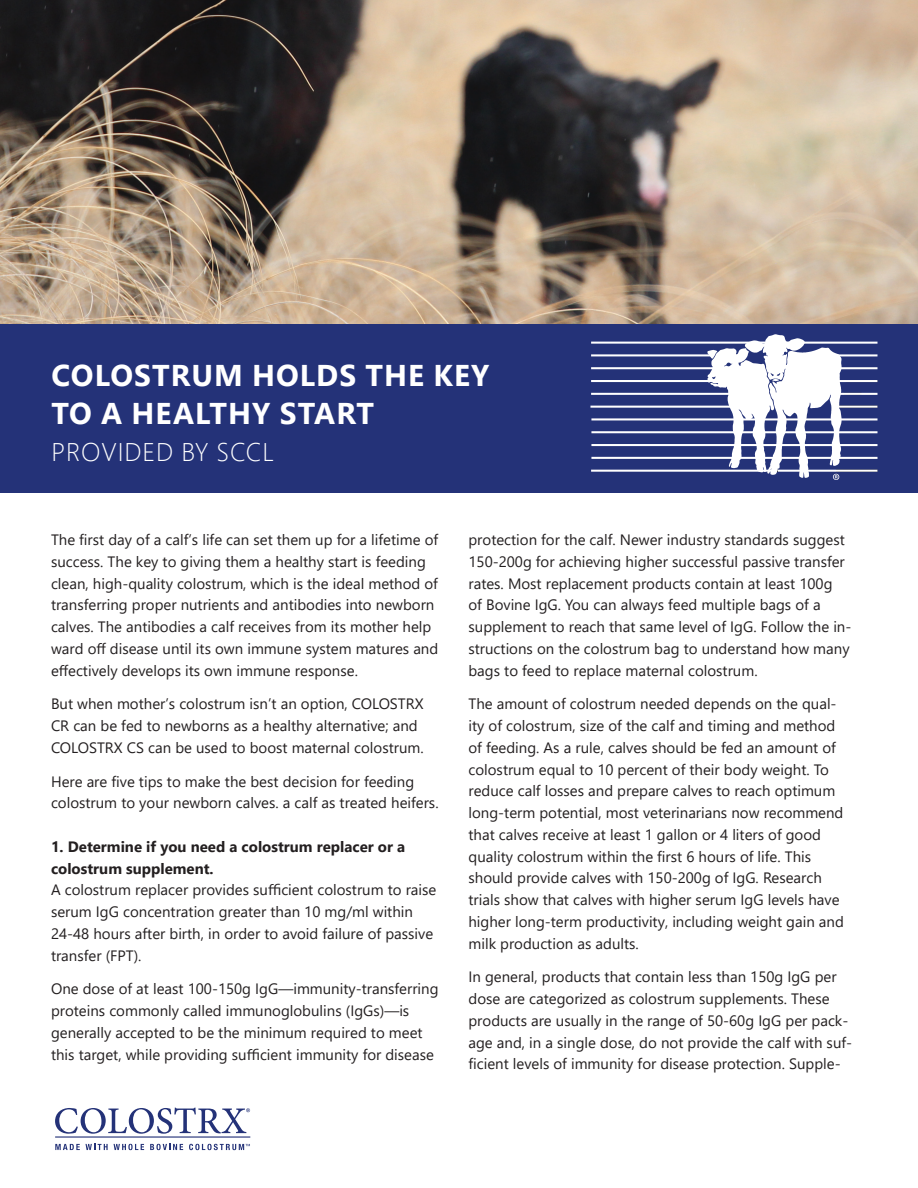
<style>
.page{position:relative;width:918px;height:1188px;background:#fff}
.page>*{position:absolute;margin:0;border:0;box-sizing:border-box;transform-origin:0 0}
.t1{font:700 30px/37.5px "Segoe UI";letter-spacing:.035em;color:#fff}
.t2{font:300 25.5px "Segoe UI";letter-spacing:.035em;color:#fff}
.t3{font:15px/21.8px "Segoe UI";color:#231f20}
.t4{font:700 15px/21.8px "Segoe UI";color:#231f20}
</style>
<div class="page">
<img style="left:0;top:0;width:918px;height:325px">
<div style="left:0;top:325px;width:918px;height:168px;background:#243278"></div>
<hr style="left:777px;top:470px;width:100px;height:2px;background:#fff">
<hr style="left:591px;top:470px;width:181px;height:2px;background:#fff">
<hr style="left:591px;top:457px;width:287px;height:2px;background:#fff">
<hr style="left:591px;top:444px;width:286px;height:2px;background:#fff">
<hr style="left:591px;top:431px;width:286px;height:2px;background:#fff">
<hr style="left:591px;top:418px;width:286px;height:2px;background:#fff">
<hr style="left:837px;top:406px;width:40px;height:2px;background:#fff">
<hr style="left:590px;top:406px;width:166px;height:2px;background:#fff">
<hr style="left:830px;top:393px;width:47px;height:2px;background:#fff">
<hr style="left:591px;top:393px;width:148px;height:2px;background:#fff">
<hr style="left:822px;top:380px;width:56px;height:2px;background:#fff">
<hr style="left:591px;top:380px;width:118px;height:2px;background:#fff">
<hr style="left:828px;top:367px;width:49px;height:2px;background:#fff">
<hr style="left:591px;top:367px;width:125px;height:2px;background:#fff">
<hr style="left:833px;top:354px;width:44px;height:2px;background:#fff">
<hr style="left:591px;top:354px;width:121px;height:2px;background:#fff">
<hr style="left:591px;top:342px;width:286px;height:2px;background:#fff">
<svg style="left:707px;top:334px;width:155px;height:146px"></svg>
<svg style="left:55px;top:1108px;width:195px;height:26px"></svg>
<hr style="left:55px;top:1136px;width:195px;height:2px;background:#243278">
<svg style="left:55px;top:1144px;width:25px;height:6px"></svg>
<svg style="left:86px;top:1144px;width:22px;height:6px"></svg>
<svg style="left:114px;top:1144px;width:30px;height:6px"></svg>
<svg style="left:150px;top:1144px;width:33px;height:6px"></svg>
<svg style="left:189px;top:1144px;width:61px;height:6px"></svg>
<h1 class="t1" style="left:52px;top:355px;width:439px">COLOSTRUM HOLDS THE KEY<br>TO A HEALTHY START</h1>
<h2 class="t2" style="left:51px;top:428px;width:224px">PROVIDED BY SCCL</h2>
<p class="t3" style="left:51px;top:528px;width:389px">The first day of a calf’s life can set them up for a lifetime of success. The key to giving them a healthy start is feeding clean, high-quality colostrum, which is the ideal method of transferring proper nutrients and antibodies into newborn calves. The antibodies a calf receives from its mother help ward off disease until its own immune system matures and effectively develops its own immune response.</p>
<p class="t3" style="left:51px;top:692px;width:374px">But when mother’s colostrum isn’t an option, COLOSTRX<br>CR can be fed to newborns as a healthy alternative; and<br>COLOSTRX CS can be used to boost maternal colostrum.</p>
<p class="t3" style="left:51px;top:769px;width:389px">Here are five tips to make the best decision for feeding colostrum to your newborn calves. a calf as treated heifers.</p>
<p class="t4" style="left:51px;top:834px;width:356px">1. Determine if you need a colostrum replacer or a colostrum supplement.</p>
<p class="t3" style="left:51px;top:878px;width:387px">A colostrum replacer provides sufficient colostrum to raise serum IgG concentration greater than 10 mg/ml within 24-48 hours after birth, in order to avoid failure of passive transfer (FPT).</p>
<p class="t3" style="left:51px;top:977px;width:389px">One dose of at least 100-150g IgG—immunity-transferring proteins commonly called immunoglobulins (IgGs)—is generally accepted to be the minimum required to meet this target, while providing sufficient immunity for disease</p>
<p class="t3" style="left:469px;top:528px;width:384px">protection for the calf. Newer industry standards suggest 150-200g for achieving higher successful passive transfer rates. Most replacement products contain at least 100g<br>of Bovine IgG. You can always feed multiple bags of a supplement to reach that same level of IgG. Follow the in&shy;structions on the colostrum bag to understand how many bags to feed to replace maternal colostrum.</p>
<p class="t3" style="left:469px;top:692px;width:377px">The amount of colostrum needed depends on the qual&shy;ity of colostrum, size of the calf and timing and method of feeding. As a rule, calves should be fed an amount of colostrum equal to 10 percent of their body weight. To reduce calf losses and prepare calves to reach optimum long-term potential, most veterinarians now recommend that calves receive at least 1 gallon or 4 liters of good quality colostrum within the first 6 hours of life. This should provide calves with 150-200g of IgG. Research trials show that calves with higher serum IgG levels have higher long-term productivity, including weight gain and milk production as adults.</p>
<p class="t3" style="left:469px;top:965px;width:385px">In general, products that contain less than 150g IgG per dose are categorized as colostrum supplements. These products are usually in the range of 50-60g IgG per pack&shy;age and, in a single dose, do not provide the calf with suf&shy;ficient levels of immunity for disease protection. Supple-</p>
</div>
